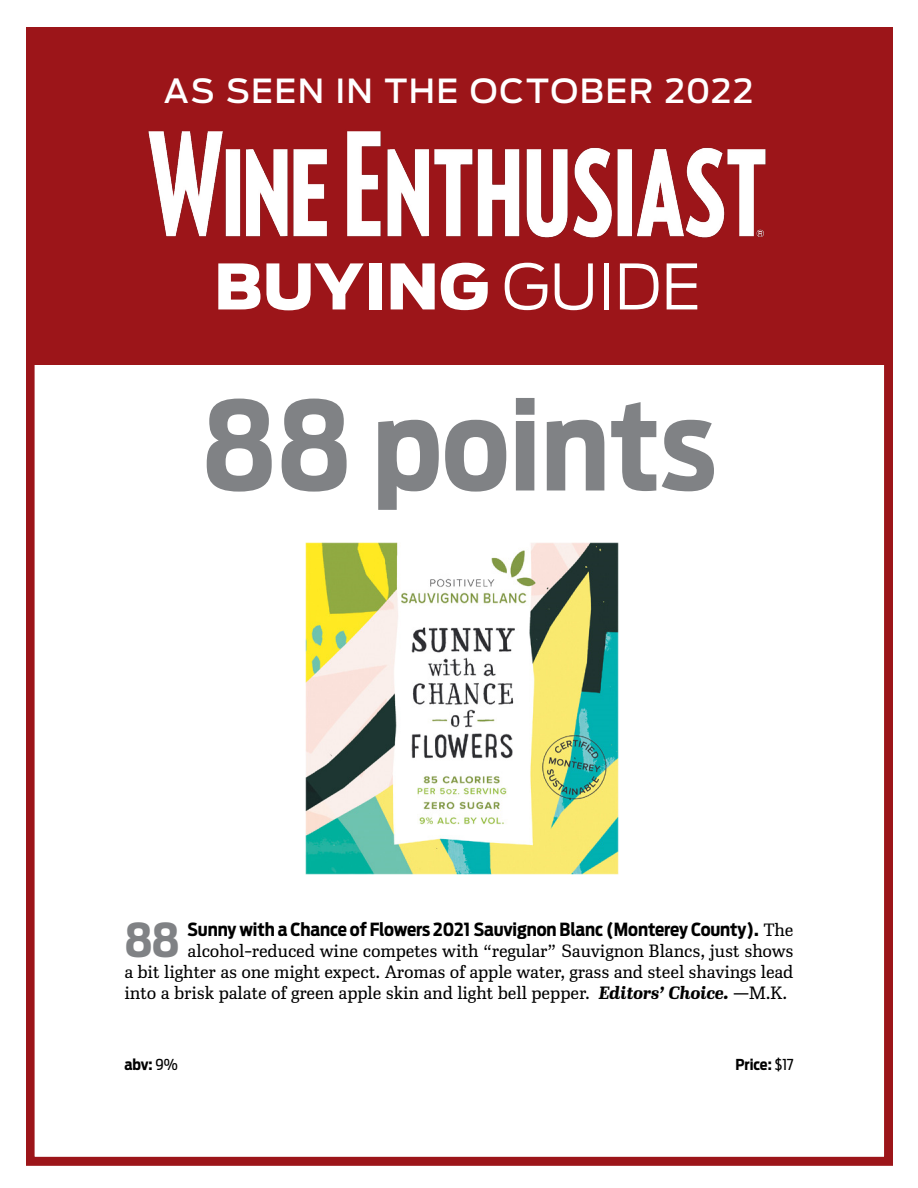
<style>
.page{position:relative;width:918px;height:1188px;background:#fff}
.page>*{position:absolute;margin:0;border:0;box-sizing:border-box;transform-origin:0 0}
.t1{font:700 122.55px "Antenna Cond";color:#808285}
.t2{font:900 62.1px "Antenna";color:#fff}
.t3{font:700 46.35px "Antenna Cond";color:#808285}
.t4{font:500 33px "Antenna";letter-spacing:.045em;color:#fff}
.t5{font:300 18px/21px "Ibis Text";letter-spacing:-.01em;color:#000;text-align:justify}
.t6{font:700 18px "Antenna Cond";letter-spacing:-.01em;color:#000}
.t7{font:700 15px "Antenna Cond";letter-spacing:-.005em;color:#000}
.s1{font-weight:300}
.s2{font-family:"Ibis Text";font-weight:300}
.s3{font-weight:700;font-style:italic}
.s4{font-weight:400}
</style>
<div class="page">
<div style="left:26px;top:27px;width:867px;height:337px;background:#9c1519"></div>
<div style="left:26px;top:229px;width:867px;height:937px;border:9px solid #9c1519"></div>
<img style="left:141px;top:131px;width:633px;height:108px">
<img style="left:306px;top:542px;width:313px;height:333px">
<h3 class="t4" style="left:164px;top:68px;width:591px">AS SEEN IN THE OCTOBER 2022</h3>
<h2 class="t2" style="left:214px;top:242px;width:488px">BUYING <span class="s1">GUIDE</span></h2>
<h1 class="t1" style="left:202px;top:363px;width:516px">88 points</h1>
<h3 class="t3" style="left:124px;top:909px;width:57px">88</h3>
<p class="t6" style="left:188px;top:917px;width:607px">Sunny with a Chance of Flowers 2021 Sauvignon Blanc (Monterey County). <span class="s2">The</span></p>
<p class="t5" style="left:124px;top:940px;width:671px;text-indent:63px">alcohol-reduced wine competes with “regular” Sauvignon Blancs, just shows a bit lighter as one might expect. Aromas of apple water, grass and steel shavings lead into a brisk palate of green apple skin and light bell pepper. <span class="s3">Editors’ Choice.</span> —M.K.</p>
<p class="t7" style="left:124px;top:1054px;width:55px">abv: <span class="s4">9%</span></p>
<p class="t7" style="left:736px;top:1054px;width:59px">Price: <span class="s4">$17</span></p>
</div>
